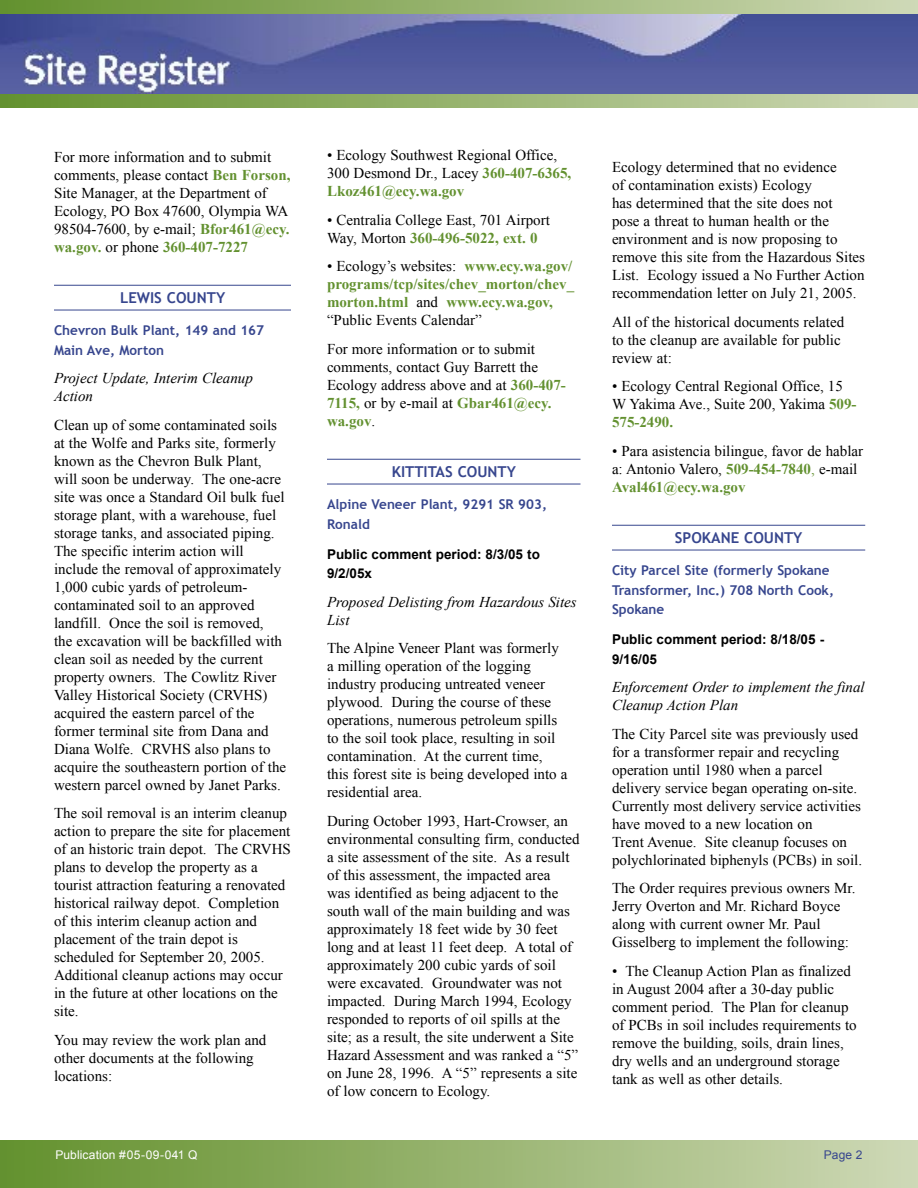
<style>
.page{position:relative;width:918px;height:1188px;background:#fff}
.page>*{position:absolute;margin:0;border:0;box-sizing:border-box;transform-origin:0 0}
.Body_Copy{font:15px/18px "Times New Roman";color:#000}
.Bullets{font:15px/18px "Times New Roman";color:#000}
.t1{font:italic 15px/18px "Times New Roman";color:#000}
.Bullets-2{font:700 15px/18px "Times New Roman";color:#639130}
.County_Subhead{font:700 15px "Trebuchet MS";color:#37468e}
.County_Name_Add_BLUE{font:700 13.5px/19.5px "Trebuchet MS";color:#37468e}
.Public_Comment{font:700 13.5px/19.5px "Arial";color:#000}
.PUB___Pg__s{font:12px "Arial";letter-spacing:.01em;color:#fff}
.PUB___Pg__s-2{font:12px "Arial";color:#37468e}
.s1{font-weight:700;color:#639130}
.s2{font-weight:400;color:#000}
.s3{color:#639130}
</style>
<div class="page">
<img style="left:0;top:14px;width:918px;height:80px">
<svg style="left:0;top:0;width:918px;height:14px;background:#97b370"></svg>
<svg style="left:0;top:94px;width:918px;height:14px;background:#97b370"></svg>
<div style="left:0;top:1141px;width:918px;height:47px;background:linear-gradient(to right,#62902c,#cdd8b5)"></div>
<hr style="left:612px;top:525px;width:253px;height:1px;background:#37468e">
<hr style="left:612px;top:550px;width:253px;height:1px;background:#37468e">
<hr style="left:54px;top:285px;width:237px;height:1px;background:#37468e">
<hr style="left:54px;top:310px;width:237px;height:1px;background:#37468e">
<hr style="left:327px;top:459px;width:253px;height:1px;background:#37468e">
<hr style="left:327px;top:484px;width:253px;height:1px;background:#37468e">
<p class="Body_Copy" style="left:54px;top:148px;width:238px">For more information and to submit comments, please contact <span class="s1">Ben Forson, </span>Site Manager, at the Department of Ecology, PO Box 47600, Olympia WA 98504-7600, by e-mail; <span class="s1">Bfor461@ecy. wa.gov.</span> or phone <span class="s1">360-407-7227</span></p>
<p class="County_Subhead" style="left:120px;top:288px;width:107px">LEWIS COUNTY</p>
<p class="County_Name_Add_BLUE" style="left:54px;top:321px;width:212px">Chevron Bulk Plant, 149 and 167<br>Main Ave, Morton</p>
<p class="t1" style="left:54px;top:369px;width:200px">Project Update, Interim Cleanup<br>Action</p>
<p class="Body_Copy" style="left:54px;top:416px;width:234px">Clean up of some contaminated soils at the Wolfe and Parks site, formerly known as the Chevron Bulk Plant, will soon be underway. The one-acre site was once a Standard Oil bulk fuel storage plant, with a warehouse, fuel storage tanks, and associated piping.<br>The specific interim action will include the removal of approximately 1,000 cubic yards of petroleum&shy;contaminated soil to an approved landfill. Once the soil is removed,<br>the excavation will be backfilled with clean soil as needed by the current property owners. The Cowlitz River Valley Historical Society (CRVHS) acquired the eastern parcel of the former terminal site from Dana and Diana Wolfe. CRVHS also plans to acquire the southeastern portion of the western parcel owned by Janet Parks.</p>
<p class="Body_Copy" style="left:54px;top:804px;width:238px">The soil removal is an interim cleanup action to prepare the site for placement of an historic train depot. The CRVHS plans to develop the property as a tourist attraction featuring a renovated historical railway depot. Completion of this interim cleanup action and placement of the train depot is scheduled for September 20, 2005.<br>Additional cleanup actions may occur in the future at other locations on the site.</p>
<p class="Body_Copy" style="left:54px;top:1031px;width:214px">You may review the work plan and other documents at the following locations:</p>
<p class="Bullets" style="left:327px;top:146px;width:246px">• Ecology Southwest Regional Office,<br>300 Desmond Dr., Lacey <span class="s1">360-407-6365,<br>Lkoz461@ecy.wa.gov</span></p>
<p class="Bullets" style="left:327px;top:211px;width:224px">• Centralia College East, 701 Airport<br>Way, Morton <span class="s1">360-496-5022, ext. 0</span></p>
<p class="Bullets-2" style="left:327px;top:257px;width:249px"><span class="s2">• Ecology’s websites:</span> www.ecy.wa.gov/ programs/tcp/sites/chev_morton/chev_ morton.html <span class="s2">and</span> www.ecy.wa.gov, <span class="s2">“Public Events Calendar”</span></p>
<p class="Body_Copy" style="left:327px;top:340px;width:240px">For more information or to submit comments, contact Guy Barrett the<br>Ecology address above and at <span class="s1">360-407-<br>7115,</span> or by e-mail at <span class="s1">Gbar461@ecy. wa.gov</span>.</p>
<p class="County_Subhead" style="left:392px;top:462px;width:126px">KITTITAS COUNTY</p>
<p class="County_Name_Add_BLUE" style="left:327px;top:495px;width:222px">Alpine Veneer Plant, 9291 SR 903,<br>Ronald</p>
<p class="Public_Comment" style="left:327px;top:545px;width:215px">Public comment period: 8/3/05 to<br>9/2/05x</p>
<p class="t1" style="left:327px;top:593px;width:251px">Proposed Delisting from Hazardous Sites<br>List</p>
<p class="Body_Copy" style="left:327px;top:639px;width:242px">The Alpine Veneer Plant was formerly a milling operation of the logging industry producing untreated veneer plywood. During the course of these operations, numerous petroleum spills to the soil took place, resulting in soil contamination. At the current time, this forest site is being developed into a residential area.</p>
<p class="Body_Copy" style="left:327px;top:812px;width:254px">During October 1993, Hart-Crowser, an environmental consulting firm, conducted a site assessment of the site. As a result of this assessment, the impacted area<br>was identified as being adjacent to the south wall of the main building and was approximately 18 feet wide by 30 feet long and at least 11 feet deep. A total of approximately 200 cubic yards of soil were excavated. Groundwater was not impacted. During March 1994, Ecology responded to reports of oil spills at the site; as a result, the site underwent a Site Hazard Assessment and was ranked a “5” on June 28, 1996. A “5” represents a site of low concern to Ecology.</p>
<p class="Body_Copy" style="left:612px;top:158px;width:255px">Ecology determined that no evidence<br>of contamination exists) Ecology<br>has determined that the site does not<br>pose a threat to human health or the environment and is now proposing to remove this site from the Hazardous Sites List. Ecology issued a No Further Action recommendation letter on July 21, 2005.</p>
<p class="Body_Copy" style="left:612px;top:313px;width:234px">All of the historical documents related to the cleanup are available for public review at:</p>
<p class="Bullets" style="left:612px;top:377px;width:246px">• Ecology Central Regional Office, 15<br>W Yakima Ave., Suite 200, Yakima <span class="s1">509-<br>575-2490.</span></p>
<p class="Bullets" style="left:612px;top:442px;width:253px">• Para asistencia bilingue, favor de hablar a: Antonio Valero, <span class="s1">509-454-7840</span><span class="s3">,</span> e-mail<br><span class="s1">Aval461@ecy.wa.gov</span></p>
<p class="County_Subhead" style="left:675px;top:528px;width:129px">SPOKANE COUNTY</p>
<p class="County_Name_Add_BLUE" style="left:612px;top:561px;width:223px">City Parcel Site (formerly Spokane<br>Transformer, Inc.) 708 North Cook,<br>Spokane</p>
<p class="Public_Comment" style="left:612px;top:630px;width:214px">Public comment period: 8/18/05 -<br>9/16/05</p>
<p class="t1" style="left:612px;top:678px;width:254px">Enforcement Order to implement the final<br>Cleanup Action Plan</p>
<p class="Body_Copy" style="left:612px;top:725px;width:252px">The City Parcel site was previously used for a transformer repair and recycling operation until 1980 when a parcel delivery service began operating on-site.<br>Currently most delivery service activities have moved to a new location on<br>Trent Avenue. Site cleanup focuses on polychlorinated biphenyls (PCBs) in soil.</p>
<p class="Body_Copy" style="left:612px;top:879px;width:245px">The Order requires previous owners Mr.<br>Jerry Overton and Mr. Richard Boyce along with current owner Mr. Paul Gisselberg to implement the following:</p>
<p class="Body_Copy" style="left:612px;top:962px;width:246px">• The Cleanup Action Plan as finalized in August 2004 after a 30-day public comment period. The Plan for cleanup of PCBs in soil includes requirements to remove the building, soils, drain lines, dry wells and an underground storage tank as well as other details.</p>
<p class="PUB___Pg__s" style="left:56px;top:1147px;width:144px">Publication #05-09-041 Q</p>
<p class="PUB___Pg__s-2" style="left:824px;top:1147px;width:40px">Page 2</p>
</div>
